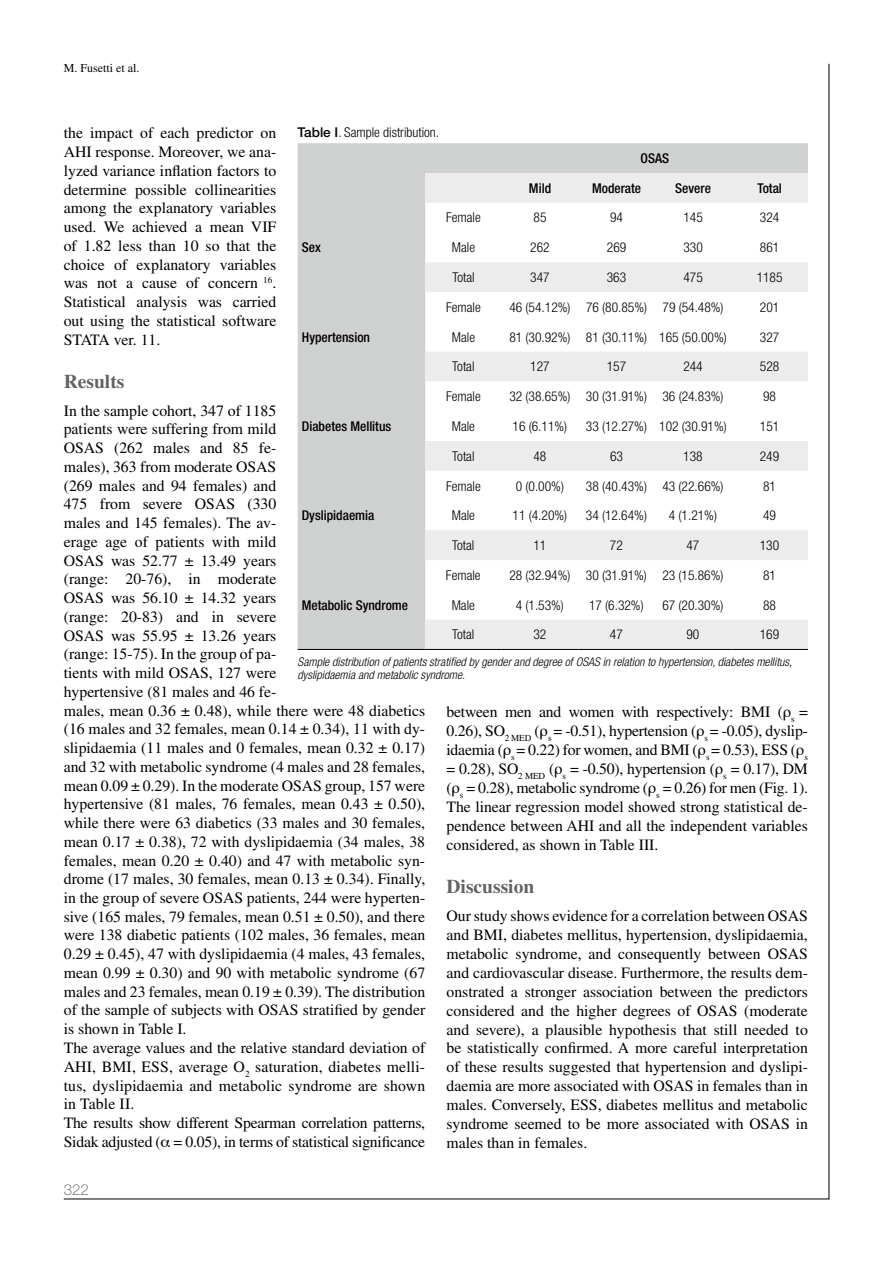
<style>
.page{position:relative;width:893px;height:1263px;background:#fff}
.page>*{position:absolute;margin:0;border:0;box-sizing:border-box;transform-origin:0 0}
.t1{font:700 19.5px "Times LT Std";color:#626261}
.t2{font:15.75px/18.8px "Times LT Std";color:#000;text-align:justify}
.t3{font:100 15px "Helvetica Neue LT Std";color:#484847}
.t4{font:300 condensed 13.5px "Helvetica Neue LT Std";color:#000}
.t5{font:500 condensed 13.5px "Helvetica Neue LT Std";color:#000}
.t6{font:italic 300 condensed 12px/13.5px "Helvetica Neue LT Std";color:#000}
.t7{font:12px "Times LT Std";color:#000}
.s1{font-weight:500;font-stretch:normal}
</style>
<div class="page">
<div style="left:298px;top:143px;width:510px;height:506px;background:#cfd0d0"></div>
<svg style="left:425px;top:173px;width:383px;height:476px"></svg>
<hr style="left:298px;top:649px;width:127px;height:1px;background:#000">
<hr style="left:425px;top:649px;width:77px;height:1px;background:#000">
<hr style="left:502px;top:649px;width:76px;height:1px;background:#000">
<hr style="left:578px;top:649px;width:77px;height:1px;background:#000">
<hr style="left:655px;top:649px;width:76px;height:1px;background:#000">
<hr style="left:731px;top:649px;width:77px;height:1px;background:#000">
<p class="t7" style="left:64px;top:61px;width:77px">M. Fusetti et al.</p>
<p class="t4" style="left:298px;top:125px;width:143px"><span class="s1">Table I</span>. Sample distribution.</p>
<p class="t2" style="left:64px;top:124px;width:214px">the impact of each predictor on AHI response. Moreover, we ana&shy;lyzed variance inflation factors to determine possible collinearities among the explanatory variables used. We achieved a mean VIF of 1.82 less than 10 so that the choice of explanatory variables was not a cause of concern <sup>16</sup>.<br>Statistical analysis was carried out using the statistical software STATA ver. 11.</p>
<p class="t1" style="left:64px;top:370px;width:62px">Results</p>
<p class="t2" style="left:64px;top:401px;width:363px;text-align:left">In the sample cohort, 347 of 1185<br>patients were suffering from mild<br>OSAS (262 males and 85 fe-<br>males), 363 from moderate OSAS<br>(269 males and 94 females) and<br>475 from severe OSAS (330<br>males and 145 females). The av-<br>erage age of patients with mild<br>OSAS was 52.77 ± 13.49 years<br>(range: 20-76), in moderate<br>OSAS was 56.10 ± 14.32 years<br>(range: 20-83) and in severe<br>OSAS was 55.95 ± 13.26 years<br>(range: 15-75). In the group of pa-<br>tients with mild OSAS, 127 were<br>hypertensive (81 males and 46 fe-<br>males, mean 0.36 ± 0.48), while there were 48 diabetics (16 males and 32 females, mean 0.14 ± 0.34), 11 with dy&shy;slipidaemia (11 males and 0 females, mean 0.32 ± 0.17) and 32 with metabolic syndrome (4 males and 28 females, mean 0.09 ± 0.29). In the moderate OSAS group, 157 were hypertensive (81 males, 76 females, mean 0.43 ± 0.50), while there were 63 diabetics (33 males and 30 females, mean 0.17 ± 0.38), 72 with dyslipidaemia (34 males, 38 females, mean 0.20 ± 0.40) and 47 with metabolic syn&shy;drome (17 males, 30 females, mean 0.13 ± 0.34). Finally, in the group of severe OSAS patients, 244 were hyperten&shy;sive (165 males, 79 females, mean 0.51 ± 0.50), and there were 138 diabetic patients (102 males, 36 females, mean 0.29 ± 0.45), 47 with dyslipidaemia (4 males, 43 females, mean 0.99 ± 0.30) and 90 with metabolic syndrome (67 males and 23 females, mean 0.19 ± 0.39). The distribution of the sample of subjects with OSAS stratified by gender is shown in Table I.<br>The average values and the relative standard deviation of AHI , BMI, ESS, average O<sub>2</sub> saturation, diabetes melli&shy;tus, dyslipidaemia and metabolic syndrome are shown in Table II .<br>The results show different Spearman correlation patterns, Sidak adjusted ( = 0.05), in terms of statistical significance</p>
<p class="t5" style="left:641px;top:150px;width:30px">OSAS</p>
<p class="t5" style="left:529px;top:180px;width:24px">Mild</p>
<p class="t5" style="left:592px;top:180px;width:51px">Moderate</p>
<p class="t5" style="left:675px;top:180px;width:37px">Severe</p>
<p class="t5" style="left:757px;top:180px;width:26px">Total</p>
<p class="t4" style="left:446px;top:210px;width:36px">Female</p>
<p class="t4" style="left:534px;top:210px;width:14px">85</p>
<p class="t4" style="left:610px;top:210px;width:14px">94</p>
<p class="t4" style="left:683px;top:210px;width:21px">145</p>
<p class="t4" style="left:760px;top:210px;width:21px">324</p>
<p class="t4" style="left:452px;top:240px;width:25px">Male</p>
<p class="t4" style="left:530px;top:240px;width:21px">262</p>
<p class="t4" style="left:607px;top:240px;width:21px">269</p>
<p class="t4" style="left:683px;top:240px;width:21px">330</p>
<p class="t4" style="left:760px;top:240px;width:21px">861</p>
<p class="t4" style="left:452px;top:270px;width:24px">Total</p>
<p class="t4" style="left:530px;top:270px;width:21px">347</p>
<p class="t4" style="left:607px;top:270px;width:21px">363</p>
<p class="t4" style="left:683px;top:270px;width:21px">475</p>
<p class="t4" style="left:757px;top:270px;width:27px">1185</p>
<p class="t5" style="left:302px;top:239px;width:20px">Sex</p>
<p class="t4" style="left:446px;top:299px;width:36px">Female</p>
<p class="t4" style="left:509px;top:299px;width:216px">46 (54.12%) 76 (80.85%) 79 (54.48%)</p>
<p class="t4" style="left:760px;top:299px;width:21px">201</p>
<p class="t4" style="left:452px;top:329px;width:25px">Male</p>
<p class="t4" style="left:509px;top:329px;width:219px">81 (30.92%) 81 (30.11%) 165 (50.00%)</p>
<p class="t4" style="left:760px;top:329px;width:21px">327</p>
<p class="t4" style="left:452px;top:359px;width:24px">Total</p>
<p class="t4" style="left:530px;top:359px;width:21px">127</p>
<p class="t4" style="left:607px;top:359px;width:21px">157</p>
<p class="t4" style="left:683px;top:359px;width:21px">244</p>
<p class="t4" style="left:760px;top:359px;width:21px">528</p>
<p class="t5" style="left:302px;top:329px;width:70px">Hypertension</p>
<p class="t4" style="left:446px;top:389px;width:36px">Female</p>
<p class="t4" style="left:509px;top:389px;width:216px">32 (38.65%) 30 (31.91%) 36 (24.83%)</p>
<p class="t4" style="left:763px;top:389px;width:14px">98</p>
<p class="t4" style="left:452px;top:418px;width:25px">Male</p>
<p class="t4" style="left:513px;top:418px;width:56px">16 (6.11%)</p>
<p class="t4" style="left:586px;top:418px;width:142px">33 (12.27%) 102 (30.91%)</p>
<p class="t4" style="left:760px;top:418px;width:21px">151</p>
<p class="t4" style="left:452px;top:448px;width:24px">Total</p>
<p class="t4" style="left:533px;top:448px;width:14px">48</p>
<p class="t4" style="left:610px;top:448px;width:14px">63</p>
<p class="t4" style="left:683px;top:448px;width:21px">138</p>
<p class="t4" style="left:760px;top:448px;width:21px">249</p>
<p class="t5" style="left:302px;top:418px;width:91px">Diabetes Mellitus</p>
<p class="t4" style="left:446px;top:478px;width:36px">Female</p>
<p class="t4" style="left:516px;top:478px;width:50px">0 (0.00%)</p>
<p class="t4" style="left:586px;top:478px;width:139px">38 (40.43%) 43 (22.66%)</p>
<p class="t4" style="left:763px;top:478px;width:14px">81</p>
<p class="t4" style="left:452px;top:508px;width:25px">Male</p>
<p class="t4" style="left:513px;top:508px;width:56px">11 (4.20%)</p>
<p class="t4" style="left:586px;top:508px;width:63px">34 (12.64%)</p>
<p class="t4" style="left:669px;top:508px;width:50px">4 (1.21%)</p>
<p class="t4" style="left:763px;top:508px;width:14px">49</p>
<p class="t4" style="left:452px;top:537px;width:24px">Total</p>
<p class="t4" style="left:533px;top:537px;width:14px">11</p>
<p class="t4" style="left:610px;top:537px;width:14px">72</p>
<p class="t4" style="left:686px;top:537px;width:14px">47</p>
<p class="t4" style="left:760px;top:537px;width:21px">130</p>
<p class="t5" style="left:302px;top:507px;width:74px">Dyslipidaemia</p>
<p class="t4" style="left:446px;top:567px;width:36px">Female</p>
<p class="t4" style="left:509px;top:567px;width:216px">28 (32.94%) 30 (31.91%) 23 (15.86%)</p>
<p class="t4" style="left:763px;top:567px;width:14px">81</p>
<p class="t4" style="left:452px;top:597px;width:25px">Male</p>
<p class="t4" style="left:516px;top:597px;width:50px">4 (1.53%)</p>
<p class="t4" style="left:589px;top:597px;width:56px">17 (6.32%)</p>
<p class="t4" style="left:662px;top:597px;width:63px">67 (20.30%)</p>
<p class="t4" style="left:763px;top:597px;width:14px">88</p>
<p class="t4" style="left:452px;top:627px;width:24px">Total</p>
<p class="t4" style="left:533px;top:627px;width:14px">32</p>
<p class="t4" style="left:610px;top:627px;width:14px">47</p>
<p class="t4" style="left:686px;top:627px;width:14px">90</p>
<p class="t4" style="left:760px;top:627px;width:21px">169</p>
<p class="t6" style="left:298px;top:655px;width:496px">Sample distribution of patients stratified by gender and degree of OSAS in relation to hypertension, diabetes mellitus, dyslipidaemia and metabolic syndrome.</p>
<p class="t5" style="left:302px;top:597px;width:108px">Metabolic Syndrome</p>
<p class="t2" style="left:446px;top:702px;width:363px">between men and women with respectively: BMI ( <sub>s</sub> = 0.26), SO<sub>2</sub> <sub>MED</sub> ( <sub>s</sub> = -0.51), hypertension ( <sub>s</sub> = -0.05), dyslip&shy;idaemia ( <sub>s</sub> = 0.22) for women, and BMI ( <sub>s</sub> = 0.53), ESS ( <sub>s </sub>= 0.28), SO<sub>2</sub> <sub>MED</sub> ( <sub>s</sub> = -0.50), hypertension ( <sub>s</sub> = 0.17), DM ( <sub>s</sub> = 0.28), metabolic syndrome ( <sub>s</sub> = 0.26) for men (Fig. 1).<br>The linear regression model showed strong statistical de&shy;pendence between AHI and all the independent variables considered, as shown in Table III .</p>
<p class="t1" style="left:446px;top:875px;width:89px">Discussion</p>
<p class="t2" style="left:446px;top:906px;width:363px">Our study shows evidence for a correlation between OSAS and BMI, diabetes mellitus, hypertension, dyslipidaemia, metabolic syndrome, and consequently between OSAS and cardiovascular disease. Furthermore, the results dem&shy;onstrated a stronger association between the predictors considered and the higher degrees of OSAS (moderate and severe), a plausible hypothesis that still needed to be statistically confirmed. A more careful interpretation of these results suggested that hypertension and dyslipi&shy;daemia are more associated with OSAS in females than in males. Conversely, ESS, diabetes mellitus and metabolic syndrome seemed to be more associated with OSAS in males than in females.</p>
<p class="t3" style="left:64px;top:1181px;width:27px">322</p>
</div>
